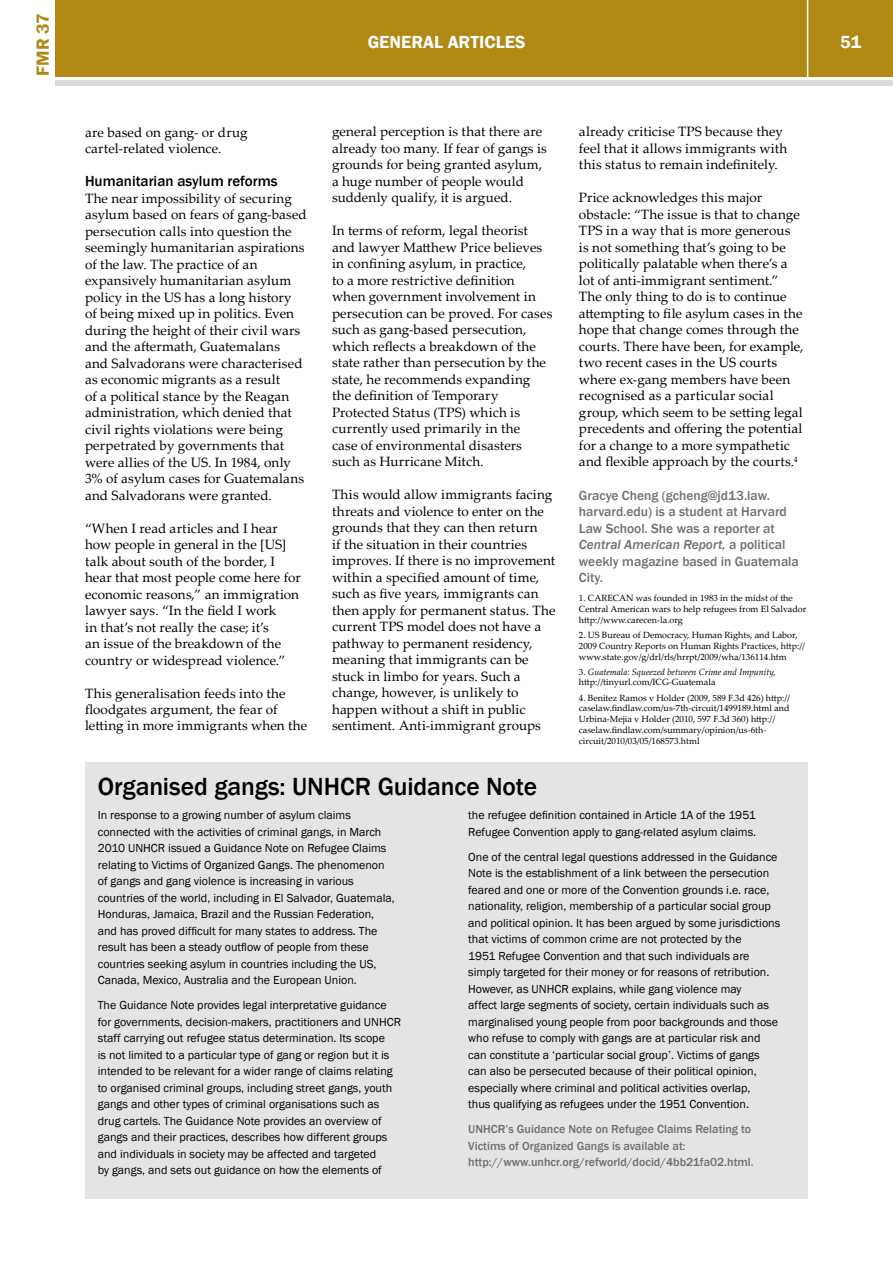
<style>
.page{position:relative;width:893px;height:1263px;background:#fff}
.page>*{position:absolute;margin:0;border:0;box-sizing:border-box;transform-origin:0 0}
.t1{font:500 25.5px "Franklin Gothic";letter-spacing:-.005em;color:#000}
.t2{font:600 18px "Franklin Gothic";color:#fff}
.t3{font:600 18px "Franklin Gothic";color:#b18813}
.t4{font:500 15px "Franklin Gothic";color:#000}
.t5{font:13.5px/16.5px "Palatino Linotype";letter-spacing:.005em;color:#000}
.t6{font:500 13.5px/16.5px "Franklin Gothic";color:#707172}
.t7{font:12px/16.5px "Franklin Gothic";color:#000}
.t8{font:500 12px/16.5px "Franklin Gothic";color:#707172}
.t9{font:9px/10.8px "Palatino Linotype";color:#000}
.t10{font:italic 9px/10.8px "Palatino Linotype";color:#000}
.s1{font-style:italic}
.s2{font-style:normal}
</style>
<div class="page">
<div style="left:56px;top:0;width:837px;height:77px;background:#b18813"></div>
<div style="left:56px;top:80px;width:837px;height:5px;background:#d9dadb"></div>
<hr style="left:807px;top:0;width:1px;height:78px;background:#fff">
<div style="left:85px;top:763px;width:723px;height:436px;background:#e3e4e4"></div>
<h2 class="t3" style="left:32px;top:76px;width:64px;rotate:-90deg">FMR 37</h2>
<h2 class="t2" style="left:368px;top:31px;width:159px">GENERAL ARTICLES</h2>
<h2 class="t2" style="left:840px;top:31px;width:22px">51</h2>
<p class="t5" style="left:85px;top:123px;width:164px">are based on gang- or drug cartel-related violence.</p>
<p class="t4" style="left:85px;top:172px;width:194px">Humanitarian asylum reforms</p>
<p class="t5" style="left:85px;top:189px;width:223px">The near impossibility of securing asylum based on fears of gang-based persecution calls into question the seemingly humanitarian aspirations of the law. The practice of an expansively humanitarian asylum policy in the US has a long history of being mixed up in politics. Even during the height of their civil wars and the aftermath, Guatemalans<br>and Salvadorans were characterised as economic migrants as a result<br>of a political stance by the Reagan administration, which denied that civil rights violations were being perpetrated by governments that were allies of the US. In 1984, only 3% of asylum cases for Guatemalans and Salvadorans were granted.</p>
<p class="t5" style="left:85px;top:519px;width:217px">“When I read articles and I hear how people in general in the [US] talk about south of the border, I hear that most people come here for economic reasons,” an immigration lawyer says. “In the field I work<br>in that’s not really the case; it’s<br>an issue of the breakdown of the country or widespread violence.”</p>
<p class="t5" style="left:85px;top:684px;width:224px">This generalisation feeds into the floodgates argument, the fear of letting in more immigrants when the</p>
<p class="t5" style="left:332px;top:123px;width:216px">general perception is that there are already too many. If fear of gangs is grounds for being granted asylum, a huge number of people would suddenly qualify, it is argued.</p>
<p class="t5" style="left:332px;top:222px;width:222px">In terms of reform, legal theorist and lawyer Matthew Price believes in confining asylum, in practice,<br>to a more restrictive definition<br>when government involvement in persecution can be proved. For cases such as gang-based persecution, which reflects a breakdown of the state rather than persecution by the state, he recommends expanding the definition of Temporary<br>Protected Status (TPS) which is currently used primarily in the<br>case of environmental disasters such as Hurricane Mitch.</p>
<p class="t5" style="left:332px;top:486px;width:225px">This would allow immigrants facing threats and violence to enter on the grounds that they can then return<br>if the situation in their countries improves. If there is no improvement within a specified amount of time, such as five years, immigrants can then apply for permanent status. The current TPS model does not have a pathway to permanent residency, meaning that immigrants can be stuck in limbo for years. Such a change, however, is unlikely to happen without a shift in public sentiment. Anti-immigrant groups</p>
<p class="t5" style="left:579px;top:123px;width:210px">already criticise TPS because they feel that it allows immigrants with this status to remain indefinitely.</p>
<p class="t5" style="left:579px;top:189px;width:226px">Price acknowledges this major obstacle: “The issue is that to change TPS in a way that is more generous is not something that’s going to be politically palatable when there’s a lot of anti-immigrant sentiment.” The only thing to do is to continue attempting to file asylum cases in the hope that change comes through the courts. There have been, for example, two recent cases in the US courts where ex-gang members have been recognised as a particular social group, which seem to be setting legal precedents and offering the potential for a change to a more sympathetic and flexible approach by the courts.<sup>4</sup></p>
<p class="t6" style="left:579px;top:487px;width:221px">Gracye Cheng (gcheng@jd13.law. harvard.edu) is a student at Harvard<br>Law School. She was a reporter at<br><span class="s1">Central American Report,</span> a political weekly magazine based in Guatemala<br>City.</p>
<p class="t9" style="left:579px;top:592px;width:229px">1. CARECAN was founded in 1983 in the midst of the<br>Central American wars to help refugees from El Salvador http://www.carecen-la.org</p>
<p class="t9" style="left:579px;top:629px;width:228px">2. US Bureau of Democracy, Human Rights, and Labor,<br>2009 Country Reports on Human Rights Practices, http:// www.state.gov/g/drl/rls/hrrpt/2009/wha/136114.htm</p>
<p class="t10" style="left:579px;top:666px;width:198px"><span class="s2">3.</span> Guatemala: Squeezed between Crime and Impunity, <span class="s2">http://tinyurl.com/ICG-Guatemala</span></p>
<p class="t9" style="left:579px;top:692px;width:213px">4. Benitez Ramos v Holder (2009, 589 F.3d 426) http:// caselaw.findlaw.com/us-7th-circuit/1499189.html and Urbina-Mejia v Holder (2010, 597 F.3d 360) http:// caselaw.findlaw.com/summary/opinion/us-6th&shy;circuit/2010/03/05/168573.html</p>
<h1 class="t1" style="left:98px;top:770px;width:441px">Organised gangs: UNHCR Guidance Note</h1>
<p class="t7" style="left:98px;top:807px;width:298px">In response to a growing number of asylum claims connected with the activities of criminal gangs, in March 2010 UNHCR issued a Guidance Note on Refugee Claims relating to Victims of Organized Gangs. The phenomenon of gangs and gang violence is increasing in various countries of the world, including in El Salvador, Guatemala, Honduras, Jamaica, Brazil and the Russian Federation, and has proved difficult for many states to address. The result has been a steady outflow of people from these countries seeking asylum in countries including the US, Canada, Mexico, Australia and the European Union.</p>
<p class="t7" style="left:98px;top:997px;width:305px">The Guidance Note provides legal interpretative guidance for governments, decision-makers, practitioners and UNHCR staff carrying out refugee status determination. Its scope<br>is not limited to a particular type of gang or region but it is intended to be relevant for a wider range of claims relating to organised criminal groups, including street gangs, youth gangs and other types of criminal organisations such as drug cartels. The Guidance Note provides an overview of gangs and their practices, describes how different groups and individuals in society may be affected and targeted<br>by gangs, and sets out guidance on how the elements of</p>
<p class="t7" style="left:468px;top:807px;width:289px">the refugee definition contained in Article 1A of the 1951<br>Refugee Convention apply to gang-related asylum claims.</p>
<p class="t7" style="left:468px;top:849px;width:314px">One of the central legal questions addressed in the Guidance Note is the establishment of a link between the persecution feared and one or more of the Convention grounds i.e. race, nationality, religion, membership of a particular social group and political opinion. It has been argued by some jurisdictions that victims of common crime are not protected by the<br>1951 Refugee Convention and that such individuals are simply targeted for their money or for reasons of retribution.<br>However, as UNHCR explains, while gang violence may<br>affect large segments of society, certain individuals such as marginalised young people from poor backgrounds and those who refuse to comply with gangs are at particular risk and can constitute a ‘particular social group’. Victims of gangs can also be persecuted because of their political opinion, especially where criminal and political activities overlap,<br>thus qualifying as refugees under the 1951 Convention.</p>
<p class="t8" style="left:468px;top:1121px;width:287px">UNHCR’s Guidance Note on Refugee Claims Relating to<br>Victims of Organized Gangs is available at: http://www.unhcr.org/refworld/docid/4bb21fa02.html.</p>
</div>
